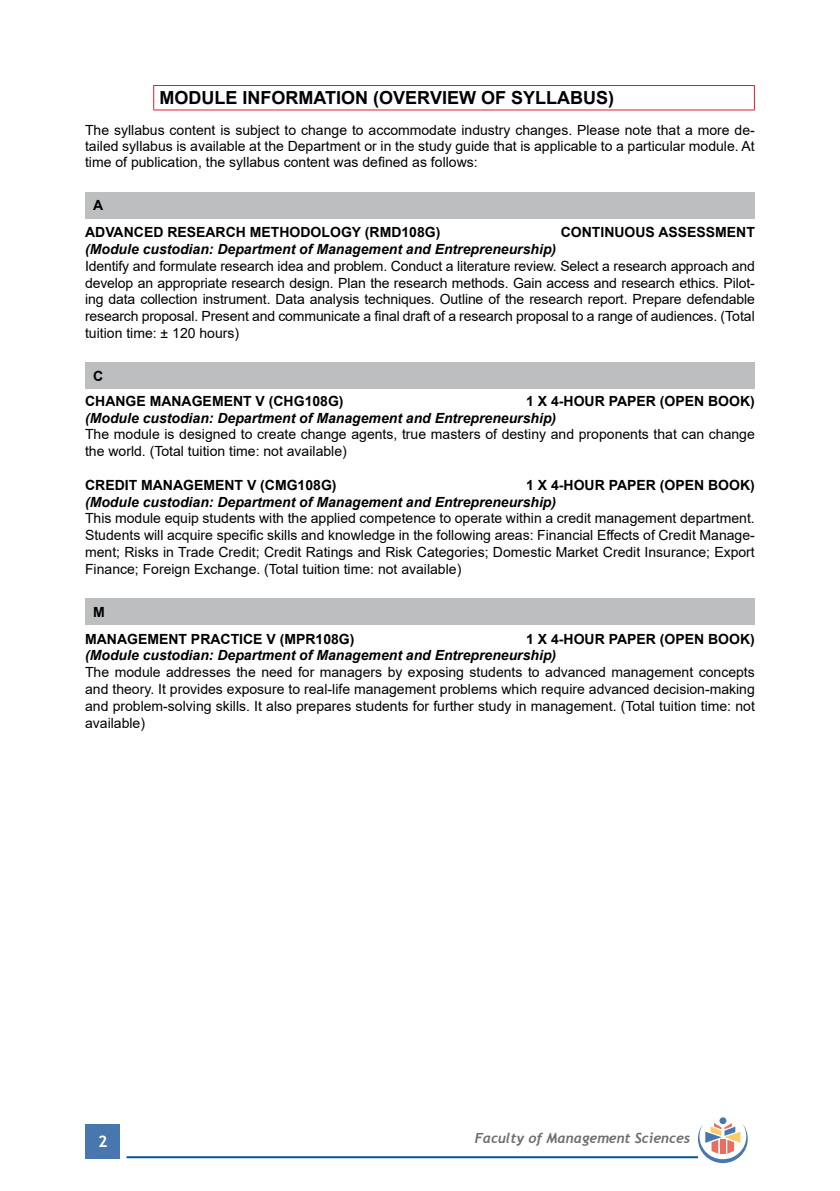
<style>
.page{position:relative;width:840px;height:1191px;background:#fff}
.page>*{position:absolute;margin:0;border:0;box-sizing:border-box;transform-origin:0 0}
.t1{font:700 18px "Arial";color:#000}
.t2{font:700 16px "Trebuchet MS";color:#fff}
.t3{font:14px/16.8px "Arial";color:#000;text-align:justify}
.t4{font:italic 700 14px "Arial";color:#000}
.t5{font:700 14px/26.8px "Arial";color:#000}
.t6{font:italic 700 14px "Trebuchet";color:#6d6e71}
</style>
<div class="page">
<div style="left:86px;top:1124px;width:34px;height:34px;background:#4777ae"></div>
<hr style="left:126px;top:1156px;width:571px;height:2px;background:#005596">
<div style="left:719px;top:1117px;width:7px;height:7px;background:#4777ae;border-radius:50%"></div>
<svg style="left:697px;top:1123px;width:50px;height:40px"></svg>
<hr style="left:153px;top:85px;width:601px;height:1px;background:#e31837">
<svg style="left:153px;top:86px;width:1px;height:23px"></svg>
<svg style="left:753px;top:86px;width:1px;height:23px"></svg>
<hr style="left:153px;top:109px;width:601px;height:1px;background:#e31837">
<div style="left:85px;top:192px;width:669px;height:26px;background:#bcbec0"></div>
<div style="left:85px;top:363px;width:669px;height:26px;background:#bcbec0"></div>
<div style="left:85px;top:598px;width:669px;height:27px;background:#bcbec0"></div>
<p class="t1" style="left:159px;top:85px;width:456px">MODULE INFORMATION (OVERVIEW OF SYLLABUS)</p>
<p class="t3" style="left:85px;top:122px;width:671px;line-height:16px">The syllabus content is subject to change to accommodate industry changes. Please note that a more de&shy;tailed syllabus is available at the Department or in the study guide that is applicable to a particular module. At time of publication, the syllabus content was defined as follows:</p>
<p class="t5" style="left:85px;top:192px;width:356px;text-indent:8px">A<br>ADVANCED RESEARCH METHODOLOGY (RMD108G)</p>
<p class="t5" style="left:560px;top:219px;width:195px">CONTINUOUS ASSESSMENT</p>
<p class="t4" style="left:85px;top:240px;width:472px">(Module custodian: Department of Management and Entrepreneurship)</p>
<p class="t3" style="left:85px;top:257px;width:670px">Identify and formulate research idea and problem. Conduct a literature review. Select a research approach and develop an appropriate research design. Plan the research methods. Gain access and research ethics. Pilot&shy;ing data collection instrument. Data analysis techniques. Outline of the research report. Prepare defendable research proposal. Present and communicate a final draft of a research proposal to a range of audiences. (Total tuition time: ± 120 hours)</p>
<p class="t5" style="left:85px;top:364px;width:260px;line-height:24.8px;text-indent:8px">C<br>CHANGE MANAGEMENT V (CHG108G)</p>
<p class="t5" style="left:526px;top:387px;width:230px">1 X 4-HOUR PAPER (OPEN BOOK)</p>
<p class="t4" style="left:85px;top:408px;width:472px">(Module custodian: Department of Management and Entrepreneurship)</p>
<p class="t3" style="left:85px;top:426px;width:671px">The module is designed to create change agents, true masters of destiny and proponents that can change the world. (Total tuition time: not available)</p>
<p class="t5" style="left:85px;top:471px;width:253px">CREDIT MANAGEMENT V (CMG108G)</p>
<p class="t5" style="left:526px;top:471px;width:230px">1 X 4-HOUR PAPER (OPEN BOOK)</p>
<p class="t4" style="left:85px;top:492px;width:472px">(Module custodian: Department of Management and Entrepreneurship)</p>
<p class="t3" style="left:85px;top:510px;width:671px">This module equip students with the applied competence to operate within a credit management department.<br>Students will acquire specific skills and knowledge in the following areas: Financial Effects of Credit Manage&shy;ment; Risks in Trade Credit; Credit Ratings and Risk Categories; Domestic Market Credit Insurance; Export Finance; Foreign Exchange. (Total tuition time: not available)</p>
<p class="t5" style="left:85px;top:598px;width:271px;text-indent:8px">M<br>MANAGEMENT PRACTICE V (MPR108G)</p>
<p class="t5" style="left:526px;top:625px;width:230px">1 X 4-HOUR PAPER (OPEN BOOK)</p>
<p class="t4" style="left:85px;top:646px;width:472px">(Module custodian: Department of Management and Entrepreneurship)</p>
<p class="t3" style="left:85px;top:664px;width:671px">The module addresses the need for managers by exposing students to advanced management concepts and theory. It provides exposure to real-life management problems which require advanced decision-making and problem-solving skills. It also prepares students for further study in management. (Total tuition time: not available)</p>
<p class="t2" style="left:98px;top:1131px;width:11px">2</p>
<p class="t6" style="left:474px;top:1129px;width:217px">Faculty of Management Sciences</p>
</div>
